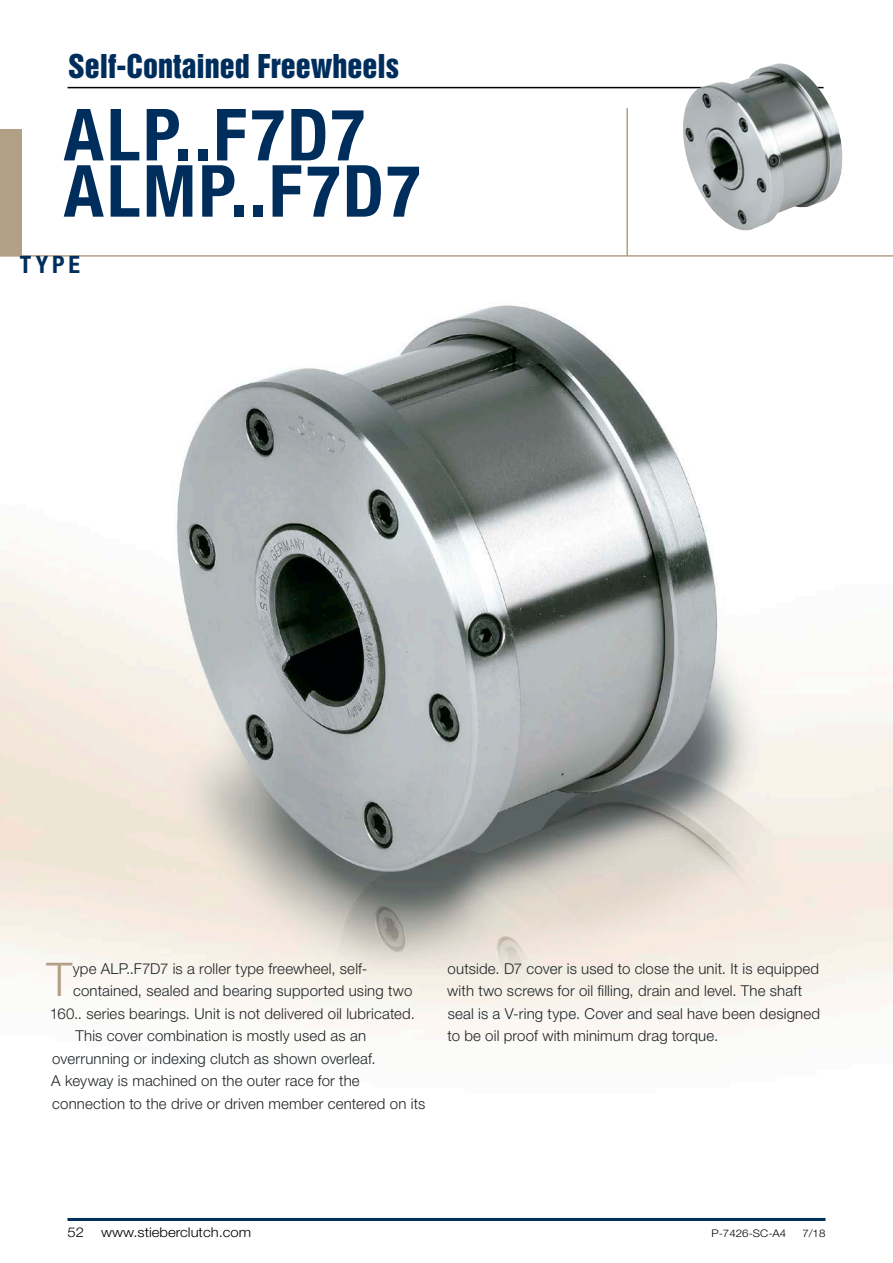
<style>
.page{position:relative;width:893px;height:1263px;background:#fff}
.page>*{position:absolute;margin:0;border:0;box-sizing:border-box;transform-origin:0 0}
.Headline_Big{font:700 condensed 72px/56.2px "Helvetica Neue LT Std";letter-spacing:.035em;color:#002e5c}
.Fließtext_Initial{font:300 46.5px "Helvetica Neue LT Std";color:#b2a085}
.t1{font:30px "Helvetica Inserat LT Std";color:#002e5c}
.Headline_Blau{font:700 condensed 24px "Helvetica Neue LT Std";color:#002e5c}
.Fließtext_Schwarz{font:300 15px/22.5px "Helvetica Neue LT Std";letter-spacing:.01em;color:#1f2427}
.Fließtext_Initial-2{font:300 15px "Helvetica Neue LT Std";letter-spacing:.01em;color:#1f2427}
.Fließtext_Schwarz_Ei{font:300 15px/22.5px "Helvetica Neue LT Std";letter-spacing:.01em;color:#1f2427}
.t2{font:300 13.5px "Helvetica Neue LT Std";color:#000;scale:1.1 1}
.t3{font:300 10.5px "Helvetica Neue LT Std";color:#000;scale:1.1 1}
</style>
<div class="page">
<hr style="left:68px;top:87px;width:756px;height:1px;background:#000">
<hr style="left:626px;top:108px;width:2px;height:148px;background:#b2a085">
<hr style="left:0;top:255px;width:893px;height:2px;background:#b2a085">
<img style="left:680px;top:63px;width:163px;height:168px">
<img style="left:0;top:305px;width:893px;height:736px">
<hr style="left:68px;top:1218px;width:757px;height:3px;background:#002e5c">
<div style="left:0;top:130px;width:22px;height:126px;background:#b2a085"></div>
<p class="t1" style="left:68px;top:49px;width:332px">Self-Contained Freewheels</p>
<p class="Headline_Big" style="left:64px;top:106px;width:358px">ALP..F7D7<br>ALMP..F7D7</p>
<p class="Headline_Blau" style="left:20px;top:250px;width:62px">TYPE</p>
<p class="Fließtext_Initial" style="left:47px;top:951px;width:27px">T</p>
<p class="Fließtext_Initial-2" style="left:73px;top:959px;width:296px">ype ALP..F7D7 is a roller type freewheel, self-</p>
<p class="Fließtext_Initial-2" style="left:73px;top:982px;width:341px">contained, sealed and bearing supported using two</p>
<p class="Fließtext_Initial-2" style="left:50px;top:1004px;width:367px">160.. series bearings. Unit is not delivered oil lubricated.</p>
<p class="Fließtext_Schwarz_Ei" style="left:52px;top:1024px;width:325px;text-indent:23px">This cover combination is mostly used as an overrunning or indexing clutch as shown overleaf.</p>
<p class="Fließtext_Schwarz" style="left:51px;top:1069px;width:376px">A keyway is machined on the outer race for the connection to the drive or driven member centered on its</p>
<p class="Fließtext_Schwarz" style="left:447px;top:957px;width:374px">outside. D7 cover is used to close the unit. It is equipped with two screws for oil filling, drain and level. The shaft seal is a V-ring type. Cover and seal have been designed to be oil proof with minimum drag torque.</p>
<p class="t2" style="left:68px;top:1223px;width:17px">52</p>
<p class="t2" style="left:101px;top:1223px;width:138px">www.stieberclutch.com</p>
<p class="t3" style="left:711px;top:1226px;width:70px">P-7426-SC-A4</p>
<p class="t3" style="left:802px;top:1226px;width:23px">7/18</p>
</div>
